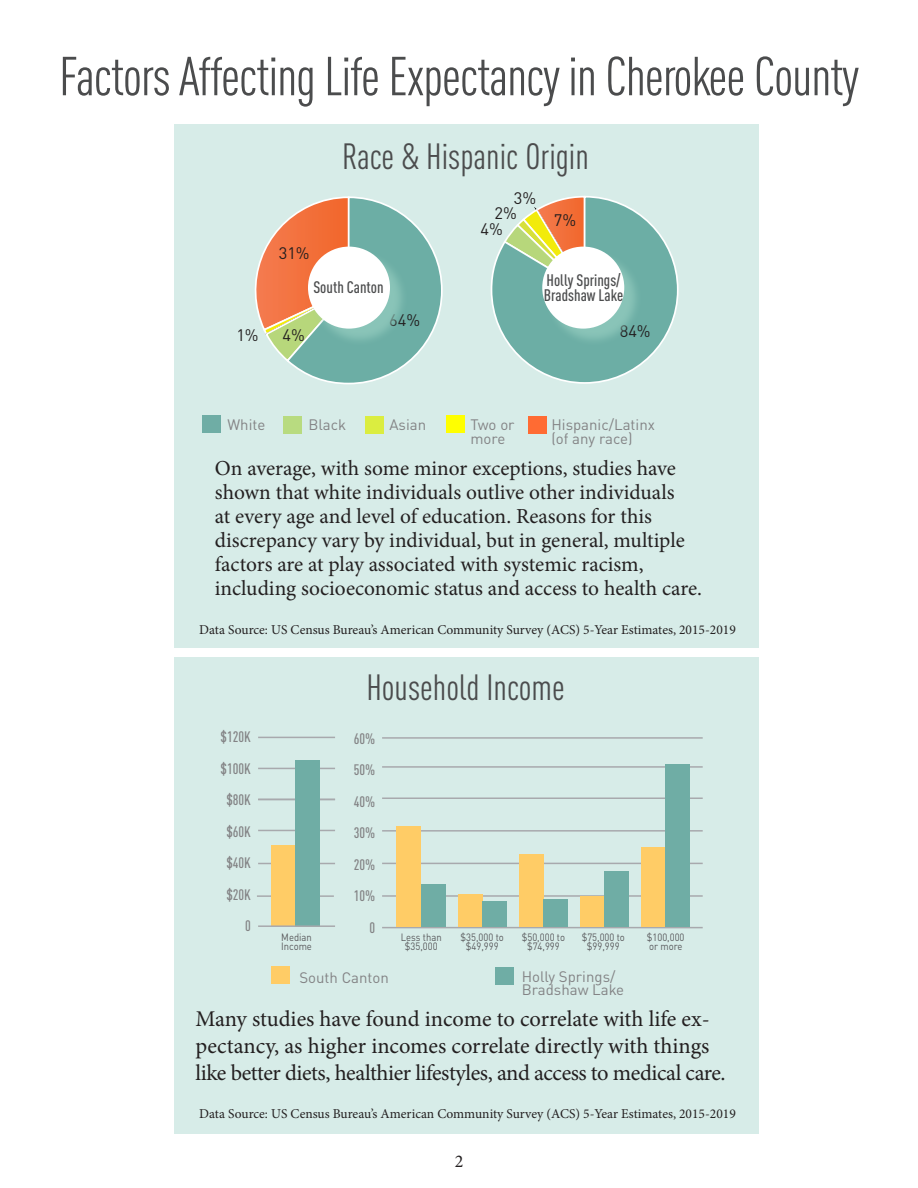
<style>
.page{position:relative;width:918px;height:1188px;background:#fff}
.page>*{position:absolute;margin:0;border:0;box-sizing:border-box;transform-origin:0 0}
.t1{font:condensed 54px "DIN Pro";letter-spacing:-.02em;color:#4b4c4d}
.t2{font:condensed 36px "DIN Pro";color:#4b4c4d}
.t3{font:22.5px/27px "Minion Pro";letter-spacing:-.01em;color:#231f20}
.t4{font:21.3px/24px "Minion Pro";color:#231f20}
.t5{font:18px "Minion Pro";color:#231f20}
.t6{font:500 condensed 16.5px/14.9px "DIN Pro";color:#4b4c4d}
.t7{font:16.5px "DIN Pro";color:#231f20}
.t8{font:15px/13.5px "DIN Pro";color:#838385}
.t9{font:500 condensed 15px "DIN Pro";color:#838385}
.t10{font:13.5px "Minion Pro";color:#231f20}
.t11{font:10.5px/9.8px "DIN Pro";color:#59595c;text-align:center;scale:.9 1}
</style>
<div class="page">
<div style="left:174px;top:124px;width:585px;height:524px;background:#d7ece8"></div>
<div style="left:174px;top:657px;width:584px;height:477px;background:#d7ece8"></div>
<hr style="left:258px;top:768px;width:77px;height:1px;background:#a8a9ad">
<hr style="left:258px;top:737px;width:77px;height:1px;background:#a8a9ad">
<hr style="left:258px;top:830px;width:77px;height:1px;background:#a8a9ad">
<hr style="left:258px;top:799px;width:77px;height:1px;background:#a8a9ad">
<hr style="left:258px;top:863px;width:77px;height:1px;background:#a8a9ad">
<hr style="left:257px;top:895px;width:77px;height:2px;background:#a8a9ad">
<div style="left:271px;top:846px;width:25px;height:80px;background:#fc6"></div>
<div style="left:296px;top:761px;width:24px;height:166px;background:#6fada5"></div>
<hr style="left:382px;top:927px;width:321px;height:1px;background:#a8a9ad">
<hr style="left:382px;top:797px;width:321px;height:2px;background:#a8a9ad">
<hr style="left:382px;top:737px;width:321px;height:2px;background:#a8a9ad">
<hr style="left:382px;top:895px;width:321px;height:2px;background:#a8a9ad">
<hr style="left:382px;top:766px;width:321px;height:2px;background:#a8a9ad">
<hr style="left:382px;top:863px;width:321px;height:1px;background:#a8a9ad">
<hr style="left:382px;top:830px;width:321px;height:2px;background:#a8a9ad">
<div style="left:397px;top:827px;width:24px;height:100px;background:#fc6"></div>
<div style="left:421px;top:885px;width:24px;height:42px;background:#6fada5"></div>
<div style="left:458px;top:895px;width:24px;height:32px;background:#fc6"></div>
<div style="left:482px;top:901px;width:24px;height:26px;background:#6fada5"></div>
<div style="left:519px;top:855px;width:24px;height:72px;background:#fc6"></div>
<div style="left:543px;top:899px;width:25px;height:28px;background:#6fada5"></div>
<div style="left:580px;top:897px;width:25px;height:30px;background:#fc6"></div>
<div style="left:605px;top:872px;width:24px;height:55px;background:#6fada5"></div>
<div style="left:642px;top:847px;width:24px;height:80px;background:#fc6"></div>
<div style="left:666px;top:765px;width:24px;height:162px;background:#6fada5"></div>
<hr style="left:258px;top:925px;width:77px;height:2px;background:#a8a9ad">
<div style="left:495px;top:967px;width:19px;height:18px;background:#6fada5"></div>
<div style="left:271px;top:966px;width:19px;height:18px;background:#fc6"></div>
<svg style="left:254px;top:196px;width:189px;height:188px"></svg>
<svg style="left:490px;top:195px;width:189px;height:189px"></svg>
<div style="left:528px;top:416px;width:19px;height:18px;background:#ff6b33"></div>
<div style="left:446px;top:415px;width:19px;height:18px;background:#ff0"></div>
<div style="left:365px;top:416px;width:19px;height:18px;background:#dbed40"></div>
<div style="left:283px;top:416px;width:19px;height:18px;background:#b8db80"></div>
<div style="left:202px;top:415px;width:19px;height:18px;background:#6fada5"></div>
<div style="left:310px;top:249px;width:99px;height:98px;background:#94ccbf;opacity:.75"></div>
<div style="left:308px;top:247px;width:82px;height:82px;background:#fff;border-radius:50%"></div>
<div style="left:545px;top:249px;width:98px;height:98px;background:#94ccbf;opacity:.75"></div>
<div style="left:542px;top:247px;width:82px;height:82px;background:#fff;border-radius:50%"></div>
<p class="t1" style="left:59px;top:39px;width:801px">Factors Affecting Life Expectancy in Cherokee County</p>
<p class="t2" style="left:342px;top:132px;width:248px">Race &amp; Hispanic Origin</p>
<p class="t7" style="left:236px;top:323px;width:24px">1%</p>
<p class="t7" style="left:279px;top:241px;width:32px">31%</p>
<p class="t6" style="left:313px;top:279px;width:72px">South Canton</p>
<p class="t7" style="left:283px;top:323px;width:24px">4%</p>
<p class="t7" style="left:389px;top:308px;width:32px">64%</p>
<p class="t7" style="left:514px;top:185px;width:24px">3%</p>
<p class="t7" style="left:495px;top:200px;width:24px">2%</p>
<p class="t7" style="left:480px;top:216px;width:24px">4%</p>
<p class="t7" style="left:554px;top:208px;width:24px">7%</p>
<p class="t6" style="left:544px;top:272px;width:81px">Holly Springs/<br>Bradshaw Lake</p>
<p class="t7" style="left:620px;top:318px;width:32px">84%</p>
<p class="t8" style="left:227px;top:417px;width:39px">White</p>
<p class="t8" style="left:308px;top:417px;width:39px">Black</p>
<p class="t8" style="left:389px;top:417px;width:38px">Asian</p>
<p class="t8" style="left:470px;top:417px;width:46px">Two or</p>
<p class="t8" style="left:551px;top:417px;width:105px">Hispanic/Latinx</p>
<p class="t8" style="left:470px;top:431px;width:36px">more</p>
<p class="t8" style="left:551px;top:431px;width:83px">(of any race)</p>
<p class="t4" style="left:215px;top:456px;width:488px">On average, with some minor exceptions, studies have shown that white individuals outlive other individuals<br>at every age and level of education. Reasons for this discrepancy vary by individual, but in general, multiple factors are at play associated with systemic racism, including socioeconomic status and access to health care.</p>
<p class="t10" style="left:199px;top:620px;width:538px">Data Source: US Census Bureau’s American Community Survey (ACS) 5-Year Estimates, 2015-2019</p>
<p class="t9" style="left:221px;top:726px;width:32px">$120K</p>
<p class="t9" style="left:221px;top:758px;width:32px">$100K</p>
<p class="t9" style="left:226px;top:789px;width:26px">$80K</p>
<p class="t9" style="left:226px;top:821px;width:26px">$60K</p>
<p class="t9" style="left:226px;top:852px;width:26px">$40K</p>
<p class="t9" style="left:226px;top:884px;width:26px">$20K</p>
<p class="t9" style="left:245px;top:915px;width:7px">0</p>
<p class="t11" style="left:281px;top:931px;width:36px;text-align:left">Median<br>Income</p>
<p class="t2" style="left:366px;top:663px;width:200px">Household Income</p>
<p class="t9" style="left:354px;top:728px;width:23px">60%</p>
<p class="t9" style="left:354px;top:759px;width:23px">50%</p>
<p class="t9" style="left:354px;top:791px;width:23px">40%</p>
<p class="t9" style="left:354px;top:822px;width:23px">30%</p>
<p class="t9" style="left:354px;top:854px;width:23px">20%</p>
<p class="t9" style="left:354px;top:885px;width:23px">10%</p>
<p class="t9" style="left:370px;top:917px;width:7px">0</p>
<p class="t11" style="left:401px;top:931px;width:47px">Less than $35,000</p>
<p class="t11" style="left:461px;top:931px;width:50px">$35,000 to $49,999</p>
<p class="t11" style="left:522px;top:931px;width:50px">$50,000 to $74,999</p>
<p class="t11" style="left:582px;top:931px;width:50px">$75,000 to $99,999</p>
<p class="t11" style="left:647px;top:931px;width:43px;text-align:left">$100,000 or more</p>
<p class="t8" style="left:299px;top:970px;width:91px">South Canton</p>
<p class="t8" style="left:522px;top:968px;width:104px">Holly Springs/<br>Bradshaw Lake</p>
<p class="t3" style="left:195px;top:1006px;width:532px">Many studies have found income to correlate with life ex&shy;pectancy, as higher incomes correlate directly with things like better diets, healthier lifestyles, and access to medical care.</p>
<p class="t10" style="left:199px;top:1105px;width:538px">Data Source: US Census Bureau’s American Community Survey (ACS) 5-Year Estimates, 2015-2019</p>
<p class="t5" style="left:455px;top:1149px;width:10px">2</p>
</div>
